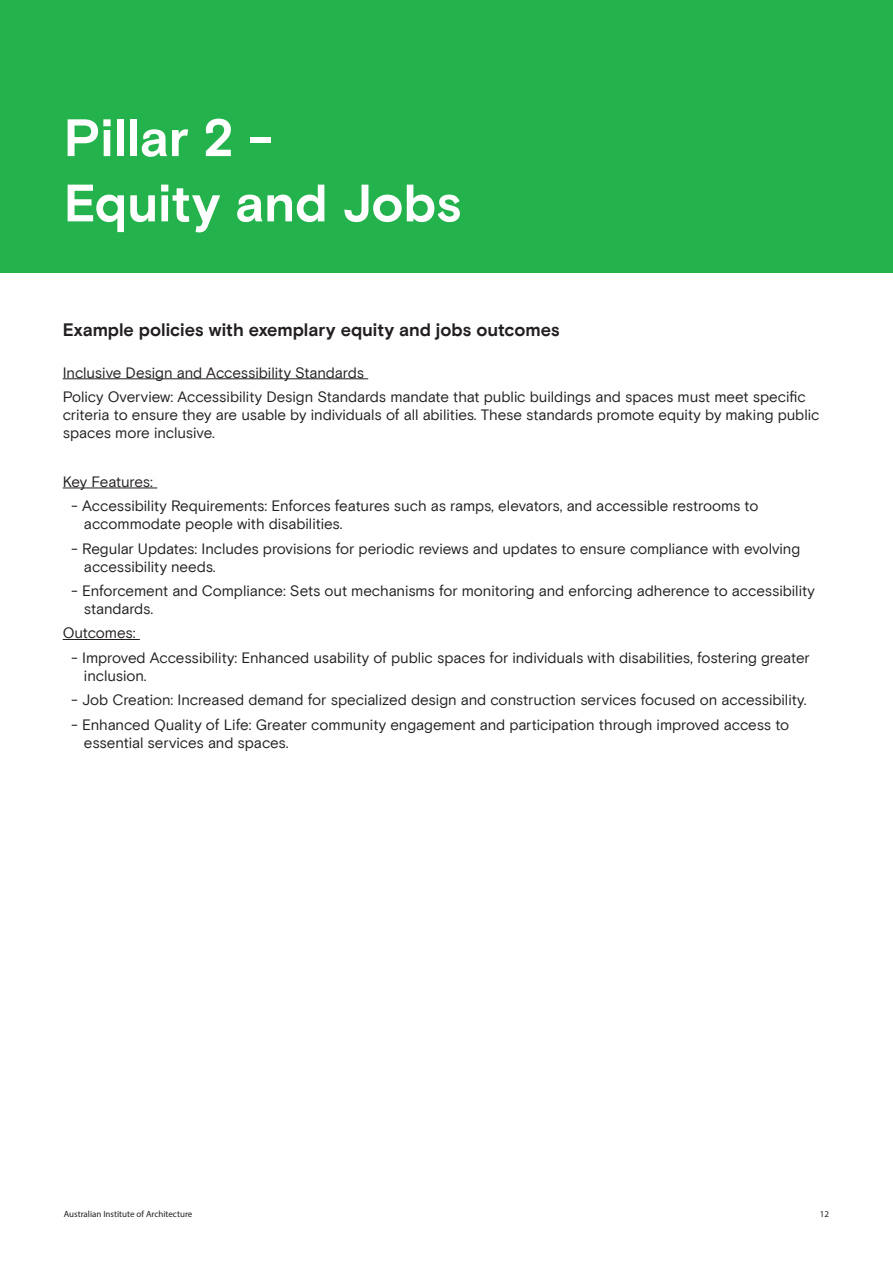
<style>
.page{position:relative;width:893px;height:1263px;background:#fff}
.page>*{position:absolute;margin:0;border:0;box-sizing:border-box;transform-origin:0 0}
._3_Main_Header{font:700 52.5px "Basis Grotesque Pro";color:#fff}
.Bodycopy_Indented{font:700 18px "Basis Grotesque Pro";color:#231f20}
.Bodycopy_Indented-2{font:15px/18px "Basis Grotesque Pro";letter-spacing:-.01em;color:#231f20}
.t1{font:9px "Myriad Pro";color:#231f20}
</style>
<div class="page">
<hr style="left:63px;top:378px;width:305px;height:1px;background:#231f20">
<hr style="left:63px;top:488px;width:94px;height:1px;background:#231f20">
<hr style="left:63px;top:639px;width:77px;height:1px;background:#231f20">
<div style="left:0;top:0;width:893px;height:272px;background:#23b24b"></div>
<p class="_3_Main_Header" style="left:64px;top:107px;width:211px">Pillar 2 -</p>
<p class="_3_Main_Header" style="left:64px;top:172px;width:399px">Equity and Jobs</p>
<p class="Bodycopy_Indented" style="left:63px;top:319px;width:499px">Example policies with exemplary equity and jobs outcomes</p>
<p class="Bodycopy_Indented-2" style="left:63px;top:364px;width:303px">Inclusive Design and Accessibility Standards</p>
<p class="Bodycopy_Indented-2" style="left:63px;top:388px;width:758px">Policy Overview: Accessibility Design Standards mandate that public buildings and spaces must meet specific criteria to ensure they are usable by individuals of all abilities. These standards promote equity by making public spaces more inclusive.</p>
<p class="Bodycopy_Indented-2" style="left:63px;top:473px;width:92px">Key Features:</p>
<p class="Bodycopy_Indented-2" style="left:84px;top:497px;width:676px;text-indent:-13px">- Accessibility Requirements: Enforces features such as ramps, elevators, and accessible restrooms to accommodate people with disabilities.</p>
<p class="Bodycopy_Indented-2" style="left:84px;top:540px;width:718px;text-indent:-13px">- Regular Updates: Includes provisions for periodic reviews and updates to ensure compliance with evolving accessibility needs.</p>
<p class="Bodycopy_Indented-2" style="left:84px;top:582px;width:732px;text-indent:-13px">- Enforcement and Compliance: Sets out mechanisms for monitoring and enforcing adherence to accessibility standards.</p>
<p class="Bodycopy_Indented-2" style="left:63px;top:624px;width:74px">Outcomes:</p>
<p class="Bodycopy_Indented-2" style="left:84px;top:649px;width:727px;text-indent:-13px">- Improved Accessibility: Enhanced usability of public spaces for individuals with disabilities, fostering greater inclusion.</p>
<p class="Bodycopy_Indented-2" style="left:71px;top:691px;width:737px">- Job Creation: Increased demand for specialized design and construction services focused on accessibility.</p>
<p class="Bodycopy_Indented-2" style="left:84px;top:716px;width:707px;text-indent:-13px">- Enhanced Quality of Life: Greater community engagement and participation through improved access to essential services and spaces.</p>
<p class="t1" style="left:64px;top:1209px;width:130px">Australian Institute of Architecture</p>
<p class="t1" style="left:820px;top:1209px;width:11px">12</p>
</div>
